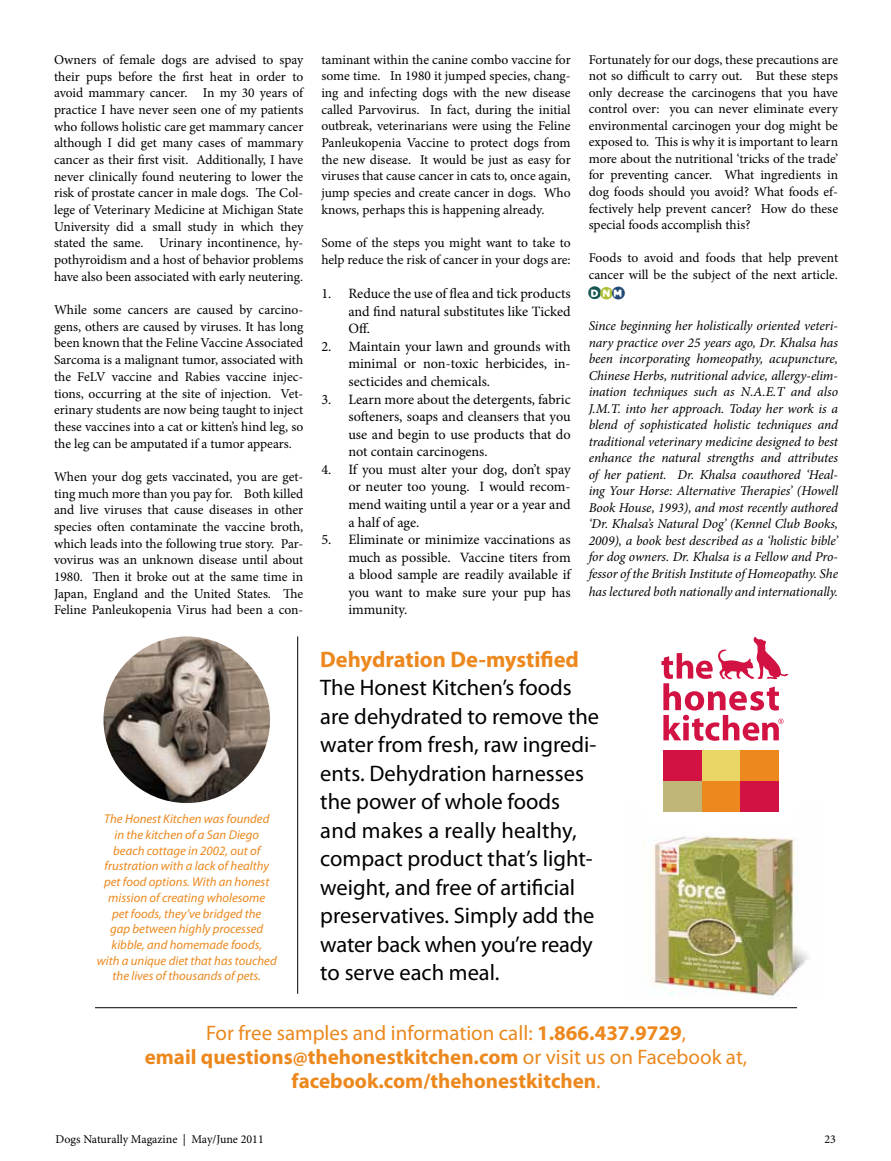
<style>
.page{position:relative;width:891px;height:1161px;background:#fff}
.page>*{position:absolute;margin:0;border:0;box-sizing:border-box;transform-origin:0 0}
.t1{font:22.5px/28.5px "Myriad Pro";color:#000}
.t2{font:700 22.5px "Myriad Pro";color:#ec881d}
.t3{font:700 21px/24px "Myriad Pro";color:#ec881d;text-align:center}
.t4{font:15px "Circulate BRK";color:#155652}
.t5{font:14.25px/17.5px "Minion Pro";letter-spacing:-.005em;color:#000;text-align:justify}
.t6{font:13.5px/16.6px "Minion Pro";letter-spacing:-.005em;color:#000;text-align:justify}
.t7{font:italic 13.5px/16.5px "Minion Pro";letter-spacing:-.01em;color:#000;text-align:justify}
.t8{font:italic 12.75px/15.8px "Myriad Pro";color:#ec881d;text-align:center}
.t9{font:12px "Minion Pro";color:#000}
.s1{color:#b0c136}
.s2{color:#224976}
.s3{font-weight:400}
.s4{font-size:19.5px}
</style>
<div class="page">
<img style="left:103px;top:636px;width:167px;height:167px;border-radius:83px">
<img style="left:651px;top:836px;width:158px;height:160px">
<hr style="left:95px;top:1007px;width:702px;height:1px;background:#000">
<hr style="left:297px;top:636px;width:1px;height:358px;background:#000">
<div style="left:702px;top:750px;width:38px;height:31px;background:#e9d666"></div>
<div style="left:740px;top:750px;width:39px;height:31px;background:#ec881d"></div>
<div style="left:663px;top:750px;width:39px;height:31px;background:#d21242"></div>
<div style="left:702px;top:781px;width:38px;height:30px;background:#ec881d"></div>
<div style="left:740px;top:781px;width:39px;height:30px;background:#d21242"></div>
<div style="left:663px;top:781px;width:39px;height:30px;background:#c0b678"></div>
<svg style="left:661px;top:637px;width:128px;height:104px"></svg>
<p class="t6" style="left:54px;top:51px;width:251px">Owners of female dogs are advised to spay their pups before the first heat in order to avoid mammary cancer. In my 30 years of practice I have never seen one of my patients who follows holistic care get mammary cancer although I did get many cases of mammary cancer as their first visit. Additionally, I have never clinically found neutering to lower the risk of prostate cancer in male dogs. The Col&shy;lege of Veterinary Medicine at Michigan State University did a small study in which they stated the same. Urinary incontinence, hy&shy;pothyroidism and a host of behavior problems have also been associated with early neutering.</p>
<p class="t6" style="left:54px;top:302px;width:251px">While some cancers are caused by carcino&shy;gens, others are caused by viruses. It has long been known that the Feline Vaccine Associated Sarcoma is a malignant tumor, associated with the FeLV vaccine and Rabies vaccine injec&shy;tions, occurring at the site of injection. Vet&shy;erinary students are now being taught to inject these vaccines into a cat or kitten’s hind leg, so the leg can be amputated if a tumor appears.</p>
<p class="t6" style="left:54px;top:468px;width:251px">When your dog gets vaccinated, you are get&shy;ting much more than you pay for. Both killed and live viruses that cause diseases in other species often contaminate the vaccine broth, which leads into the following true story. Par&shy;vovirus was an unknown disease until about 1980. Then it broke out at the same time in Japan, England and the United States. The Feline Panleukopenia Virus had been a con-</p>
<p class="t8" style="left:97px;top:811px;width:181px">The Honest Kitchen was founded<br>in the kitchen of a San Diego<br>beach cottage in 2002, out of frustration with a lack of healthy pet food options. With an honest mission of creating wholesome<br>pet foods, they’ve bridged the<br>gap between highly processed kibble, and homemade foods,<br>with a unique diet that has touched the lives of thousands of pets.</p>
<p class="t6" style="left:321px;top:51px;width:251px">taminant within the canine combo vaccine for some time. In 1980 it jumped species, chang&shy;ing and infecting dogs with the new disease called Parvovirus. In fact, during the initial outbreak, veterinarians were using the Feline Panleukopenia Vaccine to protect dogs from the new disease. It would be just as easy for viruses that cause cancer in cats to, once again, jump species and create cancer in dogs. Who knows, perhaps this is happening already.</p>
<p class="t6" style="left:321px;top:235px;width:251px">Some of the steps you might want to take to help reduce the risk of cancer in your dogs are:</p>
<p class="t5" style="left:348px;top:285px;width:224px;text-indent:-27px">1. Reduce the use of flea and tick products and find natural substitutes like Ticked Off.</p>
<p class="t5" style="left:348px;top:338px;width:224px;text-indent:-27px">2. Maintain your lawn and grounds with minimal or non-toxic herbicides, in&shy;secticides and chemicals.</p>
<p class="t5" style="left:348px;top:390px;width:224px;text-indent:-27px">3. Learn more about the detergents, fabric softeners, soaps and cleansers that you use and begin to use products that do not contain carcinogens.</p>
<p class="t5" style="left:348px;top:461px;width:224px;text-indent:-27px">4. If you must alter your dog, don’t spay or neuter too young. I would recom&shy;mend waiting until a year or a year and a half of age.</p>
<p class="t5" style="left:348px;top:531px;width:224px;text-indent:-27px">5. Eliminate or minimize vaccinations as much as possible. Vaccine titers from a blood sample are readily available if you want to make sure your pup has immunity.</p>
<p class="t6" style="left:589px;top:51px;width:251px">Fortunately for our dogs, these precautions are not so difficult to carry out. But these steps only decrease the carcinogens that you have control over: you can never eliminate every environmental carcinogen your dog might be exposed to. This is why it is important to learn more about the nutritional ‘tricks of the trade’ for preventing cancer. What ingredients in dog foods should you avoid? What foods ef&shy;fectively help prevent cancer? How do these special foods accomplish this?</p>
<p class="t6" style="left:589px;top:250px;width:251px">Foods to avoid and foods that help prevent cancer will be the subject of the next article.</p>
<p class="t4" style="left:589px;top:286px;width:37px">D<span class="s1">N</span><span class="s2">M</span></p>
<p class="t7" style="left:589px;top:317px;width:251px">Since beginning her holistically oriented veteri&shy;nary practice over 25 years ago, Dr. Khalsa has been incorporating homeopathy, acupuncture, Chinese Herbs, nutritional advice, allergy-elim&shy;ination techniques such as N.A.E.T and also J.M.T. into her approach. Today her work is a blend of sophisticated holistic techniques and traditional veterinary medicine designed to best enhance the natural strengths and attributes of her patient. Dr. Khalsa coauthored ‘Heal&shy;ing Your Horse: Alternative Therapies’ (Howell Book House, 1993), and most recently authored ‘Dr. Khalsa’s Natural Dog’ (Kennel Club Books, 2009), a book best described as a ‘holistic bible’ for dog owners. Dr. Khalsa is a Fellow and Pro&shy;fessor of the British Institute of Homeopathy. She</p>
<p class="t7" style="left:589px;top:584px;width:251px">has lectured both nationally and internationally.</p>
<h1 class="t2" style="left:320px;top:645px;width:260px">Dehydration De-mystified</h1>
<p class="t1" style="left:320px;top:673px;width:280px">The Honest Kitchen’s foods are dehydrated to remove the water from fresh, raw ingredi&shy;ents. Dehydration harnesses the power of whole foods and makes a really healthy, compact product that’s light&shy;weight, and free of artificial preservatives. Simply add the water back when you’re ready to serve each meal.</p>
<h2 class="t3" style="left:145px;top:1020px;width:604px"><span class="s3">For free samples and information call:</span> 1.866.437.9729<span class="s3">,<br></span>email questions<span class="s4">@</span>thehonestkitchen.com <span class="s3">or visit us on Facebook at, </span>facebook.com/thehonestkitchen<span class="s3">.</span></h2>
<p class="t9" style="left:56px;top:1131px;width:210px">Dogs Naturally Magazine | May/June 2011</p>
<p class="t9" style="left:824px;top:1131px;width:13px">23</p>
</div>
